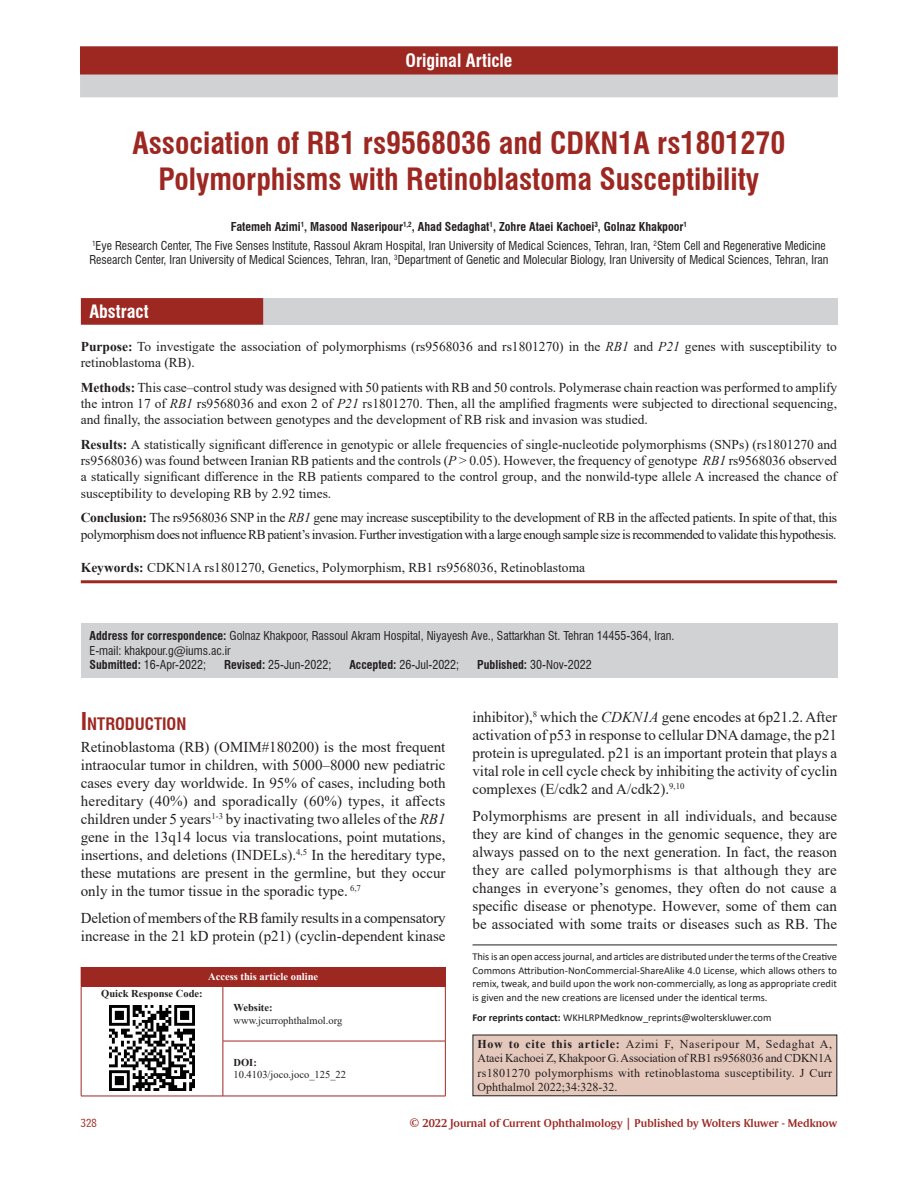
<style>
.page{position:relative;width:918px;height:1188px;background:#fff}
.page>*{position:absolute;margin:0;border:0;box-sizing:border-box;transform-origin:0 0}
.AT{font:700 condensed 30px/36px "Swiss 721 BT";color:#9d2721;text-align:center}
.AH{font:700 condensed 18px "Swiss 721 BT";color:#fff}
.ABSH{font:700 condensed 18px "Swiss 721 BT";color:#fff}
.t1{font:700 condensed 16.8px "Swiss 721 BT";color:#9d2721}
.TX{font:15px/18px "Times New Roman";color:#231f20;text-align:justify}
.ABS{font:13.5px/16.2px "Times New Roman";letter-spacing:-.02em;color:#231f20;text-align:justify}
.ABS-2{font:13.5px/16.2px "Times New Roman";color:#231f20}
.KWD{font:13.5px "Times New Roman";color:#231f20}
.AFF{font:condensed 12px/14.4px "Swiss 721 BT";color:#231f20}
.HTC{font:12px/14.4px "Times New Roman";letter-spacing:.02em;color:#231f20;text-align:justify}
.ADD{font:condensed 12px/14.4px "Swiss 721 BT";color:#231f20}
.HIS{font:condensed 12px "Swiss 721 BT";color:#231f20}
.AU{font:700 condensed 12px "Swiss 721 BT";color:#231f20}
.t2{font:12px "Amerigo BT Bold A";color:#9d2721}
.t3{font:12px "Bell Centennial BT Address";color:#9d2721}
.OS{font:10.5px/13.5px "Calibri";color:#231f20;text-align:justify}
.Website{font:10.5px/12.6px "Times New Roman";color:#231f20}
.ATAO{font:700 10.5px "Times New Roman";color:#fff}
.QRC{font:700 10.5px "Times New Roman";color:#231f20}
.s1{font-weight:700}
.s2{font-style:italic}
.s3{font-size:24px}
</style>
<div class="page">
<div style="left:80px;top:46px;width:758px;height:51px;background:#d1d2d4"></div>
<div style="left:81px;top:47px;width:756px;height:27px;background:#9d2721"></div>
<div style="left:80px;top:46px;width:758px;height:29px;border:2px solid #9d2721"></div>
<div style="left:81px;top:298px;width:756px;height:27px;background:#d1d2d4"></div>
<div style="left:81px;top:298px;width:182px;height:27px;background:#9d2721"></div>
<hr style="left:81px;top:580px;width:756px;height:3px;background:#9d2721">
<div style="left:81px;top:623px;width:756px;height:55px;background:#d1d2d4"></div>
<hr style="left:473px;top:945px;width:364px;height:1px;background:#231f20">
<div style="left:473px;top:1035px;width:364px;height:61px;background:#e5c8bc"></div>
<div style="left:473px;top:1035px;width:364px;height:61px;border:1px solid #231f20"></div>
<div style="left:81px;top:967px;width:364px;height:19px;background:#9d2721"></div>
<svg style="left:445px;top:967px;width:1px;height:19px"></svg>
<hr style="left:81px;top:986px;width:1px;height:55px;background:#9d2721">
<hr style="left:81px;top:1041px;width:1px;height:55px;background:#9d2721">
<hr style="left:81px;top:986px;width:142px;height:1px;background:#9d2721">
<hr style="left:223px;top:986px;width:1px;height:55px;background:#9d2721">
<hr style="left:223px;top:986px;width:223px;height:1px;background:#9d2721">
<hr style="left:445px;top:986px;width:1px;height:55px;background:#9d2721">
<hr style="left:81px;top:1096px;width:142px;height:1px;background:#9d2721">
<hr style="left:223px;top:1041px;width:1px;height:55px;background:#9d2721">
<hr style="left:223px;top:1041px;width:223px;height:1px;background:#9d2721">
<hr style="left:445px;top:1041px;width:1px;height:55px;background:#9d2721">
<hr style="left:223px;top:1096px;width:223px;height:1px;background:#9d2721">
<img style="left:110px;top:1005px;width:84px;height:85px">
<p class="AH" style="left:405px;top:50px;width:109px">Original Article</p>
<p class="AT" style="left:132px;top:125px;width:655px">Association of RB1 rs9568036 and CDKN1A rs1801270<br>Polymorphisms with Retinoblastoma Susceptibility</p>
<p class="AU" style="left:231px;top:219px;width:458px">Fatemeh Azimi<sup>1</sup>, Masood Naseripour<sup>1,2</sup>, Ahad Sedaghat<sup>1</sup>, Zohre Ataei Kachoei<sup>3</sup>, Golnaz Khakpoor<sup>1</sup></p>
<p class="AFF" style="left:89px;top:238px;width:741px"><sup>1</sup>Eye Research Center, The Five Senses Institute, Rassoul Akram Hospital, Iran University of Medical Sciences, Tehran, Iran, <sup>2</sup>Stem Cell and Regenerative Medicine<br>Research Center, Iran University of Medical Sciences, Tehran, Iran, <sup>3</sup>Department of Genetic and Molecular Biology, Iran University of Medical Sciences, Tehran, Iran</p>
<p class="ABSH" style="left:89px;top:301px;width:61px">Abstract</p>
<p class="ABS-2" style="left:81px;top:338px;width:758px"><span class="s1">Purpose:</span> To investigate the association of polymorphisms (rs9568036 and rs1801270) in the <span class="s2">RB1</span> and <span class="s2">P21</span> genes with susceptibility to retinoblastoma (RB).</p>
<p class="ABS" style="left:81px;top:379px;width:758px"><span class="s1">Methods:</span> This case–control study was designed with 50 patients with RB and 50 controls. Polymerase chain reaction was performed to amplify the intron 17 of <span class="s2">RB1</span> rs9568036 and exon 2 of <span class="s2">P21</span> rs1801270. Then, all the amplified fragments were subjected to directional sequencing, and finally, the association between genotypes and the development of RB risk and invasion was studied.</p>
<p class="ABS" style="left:81px;top:436px;width:758px"><span class="s1">Results:</span> A statistically significant difference in genotypic or allele frequencies of single‑nucleotide polymorphisms (SNPs) (rs1801270 and rs9568036) was found between Iranian RB patients and the controls (<span class="s2">P</span> &gt; 0.05). However, the frequency of genotype <span class="s2">RB1</span> rs9568036 observed a statically significant difference in the RB patients compared to the control group, and the nonwild‑type allele A increased the chance of susceptibility to developing RB by 2.92 times.</p>
<p class="ABS" style="left:81px;top:509px;width:758px"><span class="s1">Conclusion:</span> The rs9568036 SNP in the <span class="s2">RB1</span> gene may increase susceptibility to the development of RB in the affected patients. In spite of that, this polymorphism does not influence RB patient’s invasion. Further investigation with a large enough sample size is recommended to validate this hypothesis.</p>
<p class="KWD" style="left:81px;top:558px;width:506px"><span class="s1">Keywords:</span> CDKN1A rs1801270, Genetics, Polymorphism, RB1 rs9568036, Retinoblastoma</p>
<p class="ADD" style="left:89px;top:629px;width:587px"><span class="s1">Address for correspondence:</span> Golnaz Khakpoor, Rassoul Akram Hospital, Niyayesh Ave., Sattarkhan St. Tehran 14455‑364, Iran.<br>E‑mail: khakpour.g@iums.ac.ir</p>
<p class="HIS" style="left:89px;top:658px;width:118px"><span class="s1">Submitted:</span> 16‑Apr‑2022;</p>
<p class="HIS" style="left:224px;top:658px;width:109px"><span class="s1">Revised:</span> 25‑Jun‑2022;</p>
<p class="HIS" style="left:349px;top:658px;width:111px"><span class="s1">Accepted:</span> 26-Jul‑2022;</p>
<p class="HIS" style="left:477px;top:658px;width:116px"><span class="s1">Published:</span> 30-Nov-2022</p>
<h1 class="t1" style="left:81px;top:714px;width:107px"><span class="s3">I</span>NTRODUCTION</h1>
<p class="TX" style="left:81px;top:738px;width:366px">Retinoblastoma (RB) (OMIM#180200) is the most frequent intraocular tumor in children, with 5000–8000 new pediatric cases every day worldwide. In 95% of cases, including both hereditary (40%) and sporadically (60%) types, it affects children under 5 years<sup>1‑3</sup> by inactivating two alleles of the <span class="s2">RB1 </span>gene in the 13q14 locus via translocations, point mutations, insertions, and deletions (INDELs).<sup>4,5</sup> In the hereditary type, these mutations are present in the germline, but they occur only in the tumor tissue in the sporadic type. <sup>6,7</sup></p>
<p class="TX" style="left:81px;top:908px;width:366px">Deletion of members of the RB family results in a compensatory increase in the 21 kD protein (p21) (cyclin‑dependent kinase</p>
<p class="ATAO" style="left:208px;top:969px;width:111px">Access this article online</p>
<p class="QRC" style="left:101px;top:986px;width:103px">Quick Response Code:</p>
<p class="Website" style="left:234px;top:1001px;width:110px"><span class="s1">Website: </span>www.jcurrophthalmol.org</p>
<p class="Website" style="left:234px;top:1056px;width:114px"><span class="s1">DOI:<br></span>10.4103/joco.joco_125_22</p>
<p class="TX" style="left:472px;top:708px;width:366px">inhibitor),<sup>8</sup> which the <span class="s2">CDKN1A</span> gene encodes at 6p21.2. After activation of p53 in response to cellular DNA damage, the p21 protein is upregulated. p21 is an important protein that plays a vital role in cell cycle check by inhibiting the activity of cyclin complexes (E/cdk2 and A/cdk2).<sup>9,10</sup></p>
<p class="TX" style="left:472px;top:806px;width:366px">Polymorphisms are present in all individuals, and because they are kind of changes in the genomic sequence, they are always passed on to the next generation. In fact, the reason they are called polymorphisms is that although they are changes in everyone’s genomes, they often do not cause a specific disease or phenotype. However, some of them can be associated with some traits or diseases such as RB. The</p>
<p class="OS" style="left:473px;top:950px;width:366px">This is an open access journal, and articles are distributed under the terms of the Creative Commons Attribution‑NonCommercial‑ShareAlike 4.0 License, which allows others to remix, tweak, and build upon the work non‑commercially, as long as appropriate credit is given and the new creations are licensed under the identical terms.</p>
<p class="OS" style="left:473px;top:1010px;width:300px"><span class="s1">For reprints contact:</span> WKHLRPMedknow_reprints@wolterskluwer.com</p>
<p class="HTC" style="left:478px;top:1036px;width:357px"><span class="s1">How to cite this article:</span> Azimi F, Naseripour M, Sedaghat A, Ataei Kachoei Z, Khakpoor G. Association of RB1 rs9568036 and CDKN1A rs1801270 polymorphisms with retinoblastoma susceptibility. J Curr Ophthalmol 2022;34:328-32.</p>
<p class="t3" style="left:81px;top:1116px;width:17px">328</p>
<p class="t2" style="left:410px;top:1116px;width:429px">© 2022 Journal of Current Ophthalmology | Published by Wolters Kluwer - Medknow</p>
</div>
